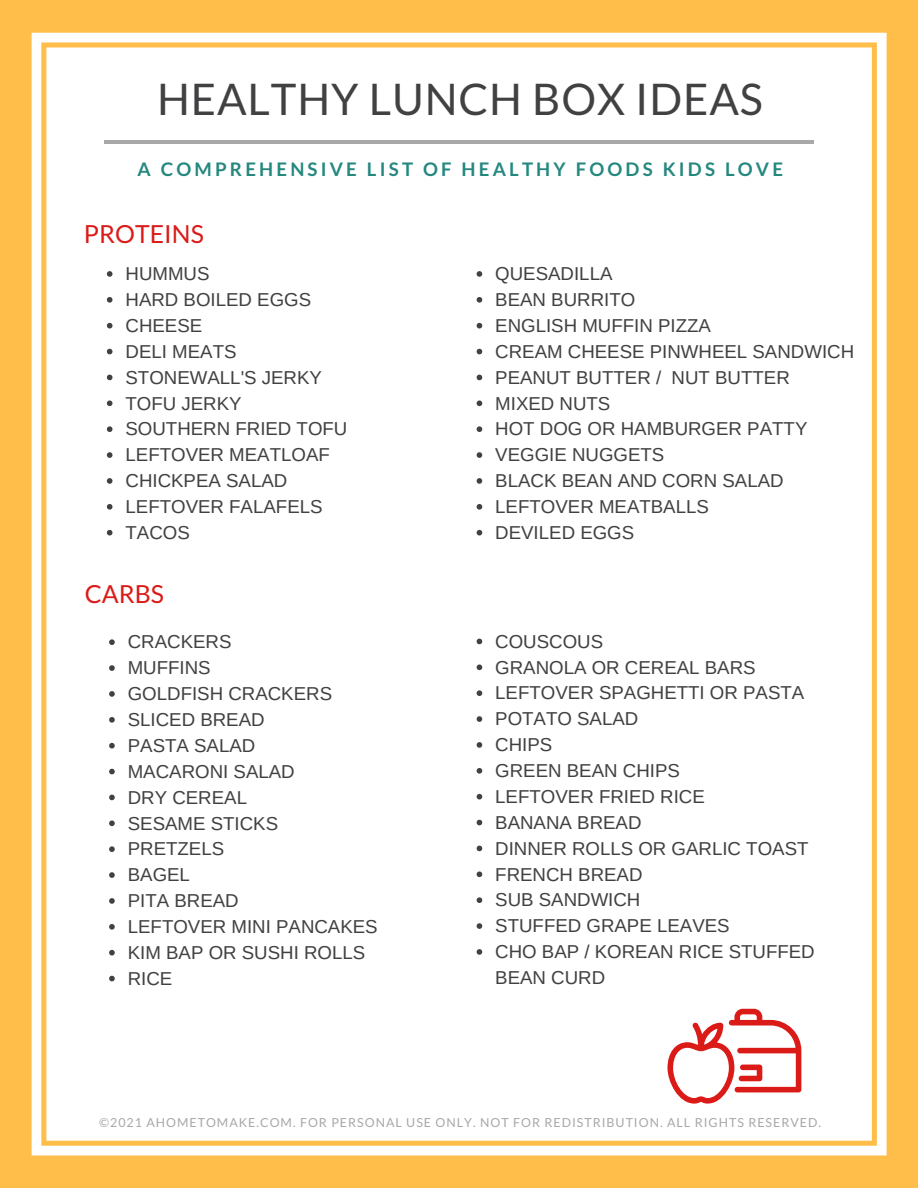
<style>
.page{position:relative;width:918px;height:1188px;background:#ffbd4a}
.page>*{position:absolute;margin:0;border:0;box-sizing:border-box;transform-origin:0 0}
.t1{font:43.65px "Lato";letter-spacing:.02em;color:#414042}
.t2{font:24.9px "Lato";color:#da1b18}
.t3{font:18.75px/25.8px "Arimo";color:#414042}
.t4{font:700 18.75px "Lato";letter-spacing:.17em;color:#25887f}
.t5{font:12.45px "Lato";letter-spacing:.08em;color:#a8a8a8}
</style>
<div class="page">
<div style="left:32px;top:33px;width:855px;height:1122px;background:#fff"></div>
<hr style="left:104px;top:141px;width:709px;height:3px;background:#a8a8a8">
<svg style="left:107px;top:271px;width:5px;height:6px"></svg>
<svg style="left:107px;top:297px;width:5px;height:6px"></svg>
<svg style="left:107px;top:323px;width:5px;height:5px"></svg>
<svg style="left:107px;top:349px;width:5px;height:5px"></svg>
<svg style="left:107px;top:375px;width:5px;height:5px"></svg>
<svg style="left:107px;top:400px;width:5px;height:6px"></svg>
<svg style="left:107px;top:426px;width:5px;height:6px"></svg>
<svg style="left:107px;top:452px;width:5px;height:6px"></svg>
<svg style="left:107px;top:478px;width:5px;height:6px"></svg>
<svg style="left:107px;top:504px;width:5px;height:6px"></svg>
<svg style="left:107px;top:530px;width:5px;height:6px"></svg>
<svg style="left:109px;top:639px;width:6px;height:6px"></svg>
<svg style="left:109px;top:665px;width:6px;height:6px"></svg>
<svg style="left:109px;top:691px;width:6px;height:6px"></svg>
<svg style="left:109px;top:717px;width:6px;height:6px"></svg>
<svg style="left:109px;top:743px;width:6px;height:5px"></svg>
<svg style="left:109px;top:769px;width:6px;height:5px"></svg>
<svg style="left:109px;top:795px;width:6px;height:5px"></svg>
<svg style="left:109px;top:820px;width:6px;height:6px"></svg>
<svg style="left:109px;top:846px;width:6px;height:6px"></svg>
<svg style="left:109px;top:872px;width:6px;height:6px"></svg>
<svg style="left:109px;top:898px;width:6px;height:6px"></svg>
<svg style="left:109px;top:924px;width:6px;height:6px"></svg>
<svg style="left:109px;top:950px;width:6px;height:5px"></svg>
<svg style="left:109px;top:976px;width:6px;height:5px"></svg>
<svg style="left:477px;top:639px;width:5px;height:5px"></svg>
<svg style="left:477px;top:664px;width:5px;height:6px"></svg>
<svg style="left:477px;top:690px;width:5px;height:6px"></svg>
<svg style="left:477px;top:716px;width:5px;height:6px"></svg>
<svg style="left:477px;top:742px;width:5px;height:6px"></svg>
<svg style="left:477px;top:768px;width:5px;height:6px"></svg>
<svg style="left:477px;top:794px;width:5px;height:5px"></svg>
<svg style="left:477px;top:820px;width:5px;height:5px"></svg>
<svg style="left:477px;top:846px;width:5px;height:5px"></svg>
<svg style="left:477px;top:871px;width:5px;height:6px"></svg>
<svg style="left:477px;top:897px;width:5px;height:6px"></svg>
<svg style="left:477px;top:923px;width:5px;height:6px"></svg>
<svg style="left:477px;top:949px;width:5px;height:6px"></svg>
<svg style="left:667px;top:1009px;width:134px;height:95px;background:#f5c4c3"></svg>
<svg style="left:477px;top:271px;width:5px;height:6px"></svg>
<svg style="left:477px;top:297px;width:5px;height:6px"></svg>
<svg style="left:477px;top:323px;width:5px;height:5px"></svg>
<svg style="left:477px;top:349px;width:5px;height:5px"></svg>
<svg style="left:477px;top:375px;width:5px;height:5px"></svg>
<svg style="left:477px;top:400px;width:5px;height:6px"></svg>
<svg style="left:477px;top:426px;width:5px;height:6px"></svg>
<svg style="left:477px;top:452px;width:5px;height:6px"></svg>
<svg style="left:477px;top:478px;width:5px;height:6px"></svg>
<svg style="left:477px;top:504px;width:5px;height:6px"></svg>
<svg style="left:477px;top:530px;width:5px;height:6px"></svg>
<p class="t1" style="left:157px;top:72px;width:607px">HEALTHY LUNCH BOX IDEAS</p>
<p class="t4" style="left:138px;top:157px;width:647px">A COMPREHENSIVE LIST OF HEALTHY FOODS KIDS LOVE</p>
<p class="t2" style="left:84px;top:219px;width:121px">PROTEINS</p>
<p class="t3" style="left:126px;top:261px;width:85px">HUMMUS</p>
<p class="t3" style="left:126px;top:287px;width:187px">HARD BOILED EGGS</p>
<p class="t3" style="left:126px;top:312px;width:78px">CHEESE</p>
<p class="t3" style="left:126px;top:338px;width:112px">DELI MEATS</p>
<p class="t3" style="left:126px;top:364px;width:198px">STONEWALL'S JERKY</p>
<p class="t3" style="left:126px;top:390px;width:118px">TOFU JERKY</p>
<p class="t3" style="left:126px;top:416px;width:223px">SOUTHERN FRIED TOFU</p>
<p class="t3" style="left:126px;top:442px;width:206px">LEFTOVER MEATLOAF</p>
<p class="t3" style="left:126px;top:468px;width:163px">CHICKPEA SALAD</p>
<p class="t3" style="left:126px;top:494px;width:199px">LEFTOVER FALAFELS</p>
<p class="t3" style="left:126px;top:519px;width:66px">TACOS</p>
<p class="t2" style="left:85px;top:579px;width:81px">CARBS</p>
<p class="t3" style="left:128px;top:629px;width:105px">CRACKERS</p>
<p class="t3" style="left:128px;top:655px;width:84px">MUFFINS</p>
<p class="t3" style="left:128px;top:681px;width:206px">GOLDFISH CRACKERS</p>
<p class="t3" style="left:128px;top:707px;width:138px">SLICED BREAD</p>
<p class="t3" style="left:128px;top:732px;width:129px">PASTA SALAD</p>
<p class="t3" style="left:128px;top:758px;width:169px">MACARONI SALAD</p>
<p class="t3" style="left:128px;top:784px;width:121px">DRY CEREAL</p>
<p class="t3" style="left:128px;top:810px;width:152px">SESAME STICKS</p>
<p class="t3" style="left:128px;top:836px;width:98px">PRETZELS</p>
<p class="t3" style="left:128px;top:862px;width:64px">BAGEL</p>
<p class="t3" style="left:128px;top:888px;width:112px">PITA BREAD</p>
<p class="t3" style="left:128px;top:914px;width:251px">LEFTOVER MINI PANCAKES</p>
<p class="t3" style="left:128px;top:939px;width:239px">KIM BAP OR SUSHI ROLLS</p>
<p class="t3" style="left:128px;top:965px;width:46px">RICE</p>
<p class="t3" style="left:495px;top:261px;width:119px">QUESADILLA</p>
<p class="t3" style="left:495px;top:287px;width:142px">BEAN BURRITO</p>
<p class="t3" style="left:495px;top:312px;width:217px">ENGLISH MUFFIN PIZZA</p>
<p class="t3" style="left:495px;top:338px;width:360px">CREAM CHEESE PINWHEEL SANDWICH</p>
<p class="t3" style="left:495px;top:364px;width:296px">PEANUT BUTTER / NUT BUTTER</p>
<p class="t3" style="left:495px;top:390px;width:117px">MIXED NUTS</p>
<p class="t3" style="left:495px;top:416px;width:314px">HOT DOG OR HAMBURGER PATTY</p>
<p class="t3" style="left:495px;top:442px;width:171px">VEGGIE NUGGETS</p>
<p class="t3" style="left:495px;top:468px;width:290px">BLACK BEAN AND CORN SALAD</p>
<p class="t3" style="left:495px;top:494px;width:215px">LEFTOVER MEATBALLS</p>
<p class="t3" style="left:495px;top:519px;width:141px">DEVILED EGGS</p>
<p class="t3" style="left:495px;top:628px;width:109px">COUSCOUS</p>
<p class="t3" style="left:495px;top:654px;width:262px">GRANOLA OR CEREAL BARS</p>
<p class="t3" style="left:495px;top:680px;width:311px">LEFTOVER SPAGHETTI OR PASTA</p>
<p class="t3" style="left:495px;top:706px;width:145px">POTATO SALAD</p>
<p class="t3" style="left:495px;top:732px;width:59px">CHIPS</p>
<p class="t3" style="left:495px;top:758px;width:186px">GREEN BEAN CHIPS</p>
<p class="t3" style="left:495px;top:783px;width:211px">LEFTOVER FRIED RICE</p>
<p class="t3" style="left:495px;top:809px;width:148px">BANANA BREAD</p>
<p class="t3" style="left:495px;top:835px;width:315px">DINNER ROLLS OR GARLIC TOAST</p>
<p class="t3" style="left:495px;top:861px;width:149px">FRENCH BREAD</p>
<p class="t3" style="left:495px;top:887px;width:147px">SUB SANDWICH</p>
<p class="t3" style="left:495px;top:913px;width:236px">STUFFED GRAPE LEAVES</p>
<p class="t3" style="left:495px;top:939px;width:321px">CHO BAP / KOREAN RICE STUFFED<br>BEAN CURD</p>
<p class="t5" style="left:99px;top:1114px;width:723px">©2021 AHOMETOMAKE.COM. FOR PERSONAL USE ONLY. NOT FOR REDISTRIBUTION. ALL RIGHTS RESERVED.</p>
</div>
